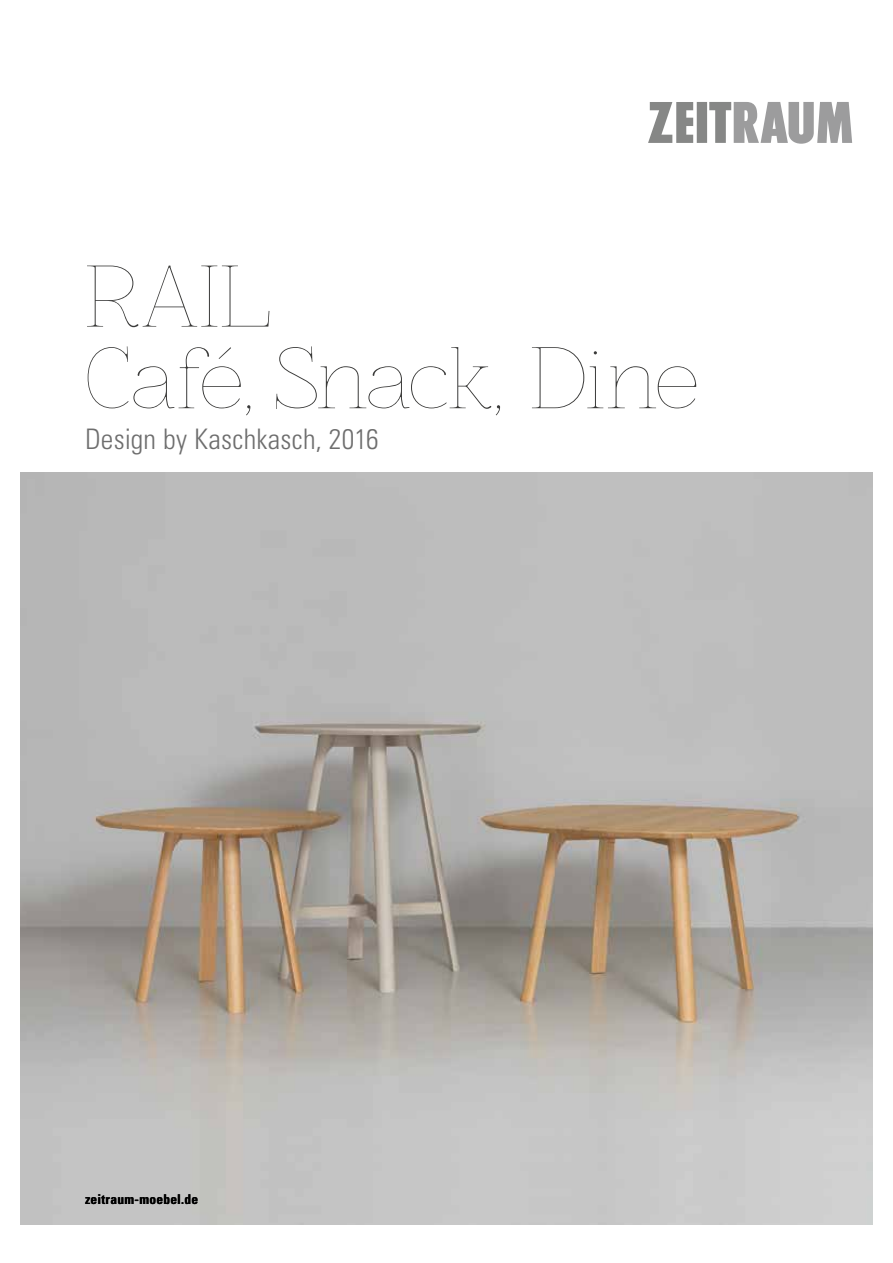
<style>
.page{position:relative;width:893px;height:1263px;background:#fff}
.page>*{position:absolute;margin:0;border:0;box-sizing:border-box;transform-origin:0 0}
.t1{font:80.25px/81.6px "Znikomit";letter-spacing:-.015em;color:#3a3a39}
.t2{font:300 condensed 28.35px "Univers LT Std";letter-spacing:.005em;color:#6e6e6e}
.t3{font:700 condensed 13.5px "Univers LT Std";letter-spacing:.015em;color:#000}
</style>
<div class="page">
<svg style="left:709px;top:102px;width:143px;height:42px"></svg>
<div style="left:697px;top:102px;width:10px;height:41px;background:#868786"></div>
<svg style="left:648px;top:102px;width:45px;height:41px"></svg>
<img style="left:20px;top:472px;width:853px;height:753px">
<h1 class="t1" style="left:85px;top:256px;width:615px">RAIL<br>Café, Snack, Dine</h1>
<p class="t2" style="left:85px;top:422px;width:295px">Design by Kaschkasch, 2016</p>
<p class="t3" style="left:85px;top:1191px;width:115px">zeitraum-moebel.de</p>
</div>
